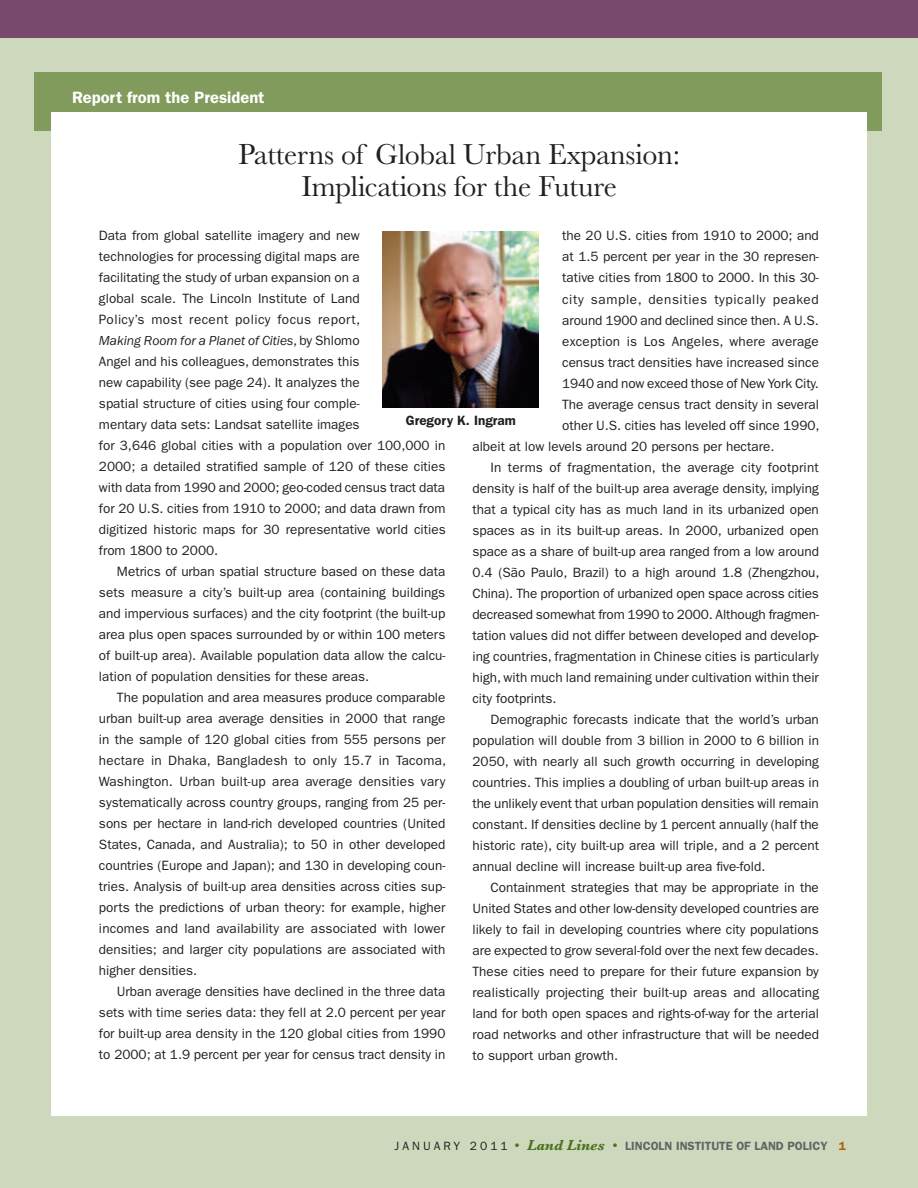
<style>
.page{position:relative;width:918px;height:1188px;background:#cdd8bd}
.page>*{position:absolute;margin:0;border:0;box-sizing:border-box;transform-origin:0 0}
.t1{font:30px/31.5px "Baskerville";letter-spacing:-.01em;color:#231f20;text-align:center}
.t2{font:600 16.5px "ITC Franklin Gothic Std";color:#fff}
.t3{font:13.5px/21px "ITC Franklin Gothic Std";color:#231f20;text-align:justify}
.t4{font:13.5px "ITC Franklin Gothic Std";letter-spacing:.045em;color:#231f20}
.t5{font:600 13.5px "ITC Franklin Gothic Std";color:#231f20}
.t6{font:600 12px "ITC Franklin Gothic Std";color:#636466}
.t7{font:12px "ITC Franklin Gothic Std";letter-spacing:.25em;color:#231f20}
.s1{font-style:italic}
.s2{font-weight:400;color:#231f20}
.s3{font-family:"Baskerville";font-weight:400;font-size:15px;color:#4c721d}
.s4{font-family:"Baskerville";font-weight:700;font-style:italic;font-size:15px;color:#4c721d}
.s5{color:#b0610f}
</style>
<div class="page">
<div style="left:0;top:0;width:918px;height:38px;background:#79496b"></div>
<div style="left:35px;top:72px;width:847px;height:59px;background:#819b5c"></div>
<div style="left:51px;top:112px;width:816px;height:1003px;background:#fff"></div>
<img style="left:382px;top:231px;width:156px;height:176px">
<p class="t2" style="left:72px;top:88px;width:194px">REPORT FROM THE PRESIDENT</p>
<h1 class="t1" style="left:238px;top:139px;width:444px">Patterns of Global Urban Expansion:<br>Implications for the Future</h1>
<p class="t3" style="left:99px;top:225px;width:348px;text-align:left">Data from global satellite imagery and new<br>technologies for processing digital maps are<br>facilitating the study of urban expansion on a<br>global scale. The Lincoln Institute of Land<br>Policy’s most recent policy focus report,<br><span class="s1">Making Room for a Planet of Cities</span>, by Shlomo<br>Angel and his colleagues, demonstrates this<br>new capability (see page 24). It analyzes the<br>spatial structure of cities using four comple-<br>mentary data sets: Landsat satellite images<br>for 3,646 global cities with a population over 100,000 in 2000; a detailed stratified sample of 120 of these cities with data from 1990 and 2000; geo-coded census tract data for 20 U .S. cities from 1910 to 2000; and data drawn from digitized historic maps for 30 representative world cities from 1800 to 2000.</p>
<p class="t3" style="left:99px;top:561px;width:348px;text-indent:18px">Metrics of urban spatial structure based on these data sets measure a city’s built-up area (containing buildings and impervious surfaces) and the city footprint (the built-up area plus open spaces surrounded by or within 100 meters of built-up area). Available population data allow the calcu&shy;lation of population densities for these areas.</p>
<p class="t3" style="left:99px;top:687px;width:349px;text-indent:18px">The population and area measures produce comparable urban built-up area average densities in 2000 that range in the sample of 120 global cities from 555 persons per hectare in Dhaka, Bangladesh to only 15.7 in Tacoma, Washington. U rban built-up area average densities vary systematically across country groups, ranging from 25 per&shy;sons per hectare in land-rich developed countries (U nited States, Canada, and Australia); to 50 in other developed countries (Europe and Japan); and 130 in developing coun&shy;tries. Analysis of built-up area densities across cities sup&shy;ports the predictions of urban theory: for example, higher incomes and land availability are associated with lower densities; and larger city populations are associated with higher densities.</p>
<p class="t3" style="left:99px;top:981px;width:348px;text-indent:18px">U rban average densities have declined in the three data sets with time series data: they fell at 2.0 percent per year for built-up area density in the 120 global cities from 1990 to 2000; at 1.9 percent per year for census tract density in</p>
<p class="t3" style="left:562px;top:226px;width:258px">the 20 U .S. cities from 1910 to 2000; and</p>
<p class="t3" style="left:562px;top:247px;width:258px">at 1.5 percent per year in the 30 represen-</p>
<p class="t3" style="left:562px;top:268px;width:258px">tative cities from 1800 to 2000. In this 30-</p>
<p class="t4" style="left:562px;top:291px;width:258px">city sample, densities typically peaked</p>
<p class="t3" style="left:562px;top:310px;width:258px">around 1900 and declined since then. A U .S.</p>
<p class="t3" style="left:562px;top:331px;width:258px">exception is Los Angeles, where average</p>
<p class="t3" style="left:562px;top:352px;width:258px">census tract densities have increased since</p>
<p class="t3" style="left:562px;top:373px;width:258px">1940 and now exceed those of New York City.</p>
<p class="t3" style="left:562px;top:394px;width:258px">The average census tract density in several</p>
<p class="t3" style="left:562px;top:415px;width:259px">other U .S. cities has leveled off since 1990,</p>
<p class="t3" style="left:472px;top:436px;width:303px">albeit at low levels around 20 persons per hectare.</p>
<p class="t3" style="left:490px;top:457px;width:330px">In terms of fragmentation, the average city footprint</p>
<p class="t3" style="left:472px;top:478px;width:348px">density is half of the built-up area average density, implying</p>
<p class="t3" style="left:472px;top:499px;width:348px">that a typical city has as much land in its urbanized open</p>
<p class="t3" style="left:472px;top:520px;width:348px">spaces as in its built-up areas. In 2000, urbanized open</p>
<p class="t3" style="left:472px;top:541px;width:348px">space as a share of built-up area ranged from a low around</p>
<p class="t3" style="left:472px;top:562px;width:349px">0.4 (São Paulo, Brazil) to a high around 1.8 (Zhengzhou,</p>
<p class="t3" style="left:472px;top:583px;width:348px">China). The proportion of urbanized open space across cities</p>
<p class="t3" style="left:472px;top:604px;width:348px">decreased somewhat from 1990 to 2000. Although fragmen-</p>
<p class="t3" style="left:472px;top:625px;width:348px">tation values did not differ between developed and develop-</p>
<p class="t3" style="left:472px;top:646px;width:348px">ing countries, fragmentation in Chinese cities is particularly</p>
<p class="t3" style="left:472px;top:667px;width:348px">high, with much land remaining under cultivation within their</p>
<p class="t3" style="left:472px;top:688px;width:86px">city footprints.</p>
<p class="t3" style="left:490px;top:709px;width:330px">Demographic forecasts indicate that the world’s urban</p>
<p class="t3" style="left:472px;top:730px;width:348px">population will double from 3 billion in 2000 to 6 billion in</p>
<p class="t3" style="left:472px;top:751px;width:348px">2050, with nearly all such growth occurring in developing</p>
<p class="t3" style="left:472px;top:772px;width:348px">countries. This implies a doubling of urban built-up areas in</p>
<p class="t3" style="left:472px;top:793px;width:348px">the unlikely event that urban population densities will remain</p>
<p class="t3" style="left:472px;top:814px;width:348px">constant. If densities decline by 1 percent annually (half the</p>
<p class="t3" style="left:472px;top:835px;width:348px">historic rate), city built-up area will triple, and a 2 percent</p>
<p class="t3" style="left:472px;top:856px;width:294px">annual decline will increase built-up area five-fold.</p>
<p class="t3" style="left:490px;top:877px;width:330px">Containment strategies that may be appropriate in the</p>
<p class="t3" style="left:472px;top:898px;width:348px">U nited States and other low-density developed countries are</p>
<p class="t3" style="left:472px;top:919px;width:348px">likely to fail in developing countries where city populations</p>
<p class="t3" style="left:472px;top:940px;width:348px">are expected to grow several-fold over the next few decades.</p>
<p class="t3" style="left:472px;top:961px;width:348px">These cities need to prepare for their future expansion by</p>
<p class="t3" style="left:472px;top:982px;width:348px">realistically projecting their built-up areas and allocating</p>
<p class="t3" style="left:472px;top:1003px;width:348px">land for both open spaces and rights-of-way for the arterial</p>
<p class="t3" style="left:472px;top:1024px;width:348px">road networks and other infrastructure that will be needed</p>
<p class="t3" style="left:472px;top:1045px;width:147px">to support urban growth.</p>
<p class="t5" style="left:406px;top:412px;width:112px">GREGORY K. INGRAM</p>
<p class="t6" style="left:395px;top:1138px;width:453px"><span class="s2">J a n u a r y 2 0 1 1</span> <span class="s3">•</span> <span class="s4">Land Lines</span> <span class="s3">•</span> LINCOLN INSTITUTE OF LAND POLICY <span class="s5">1</span></p>
<p class="t7" style="left:391px;top:1139px;width:115px">January 2011</p>
</div>
